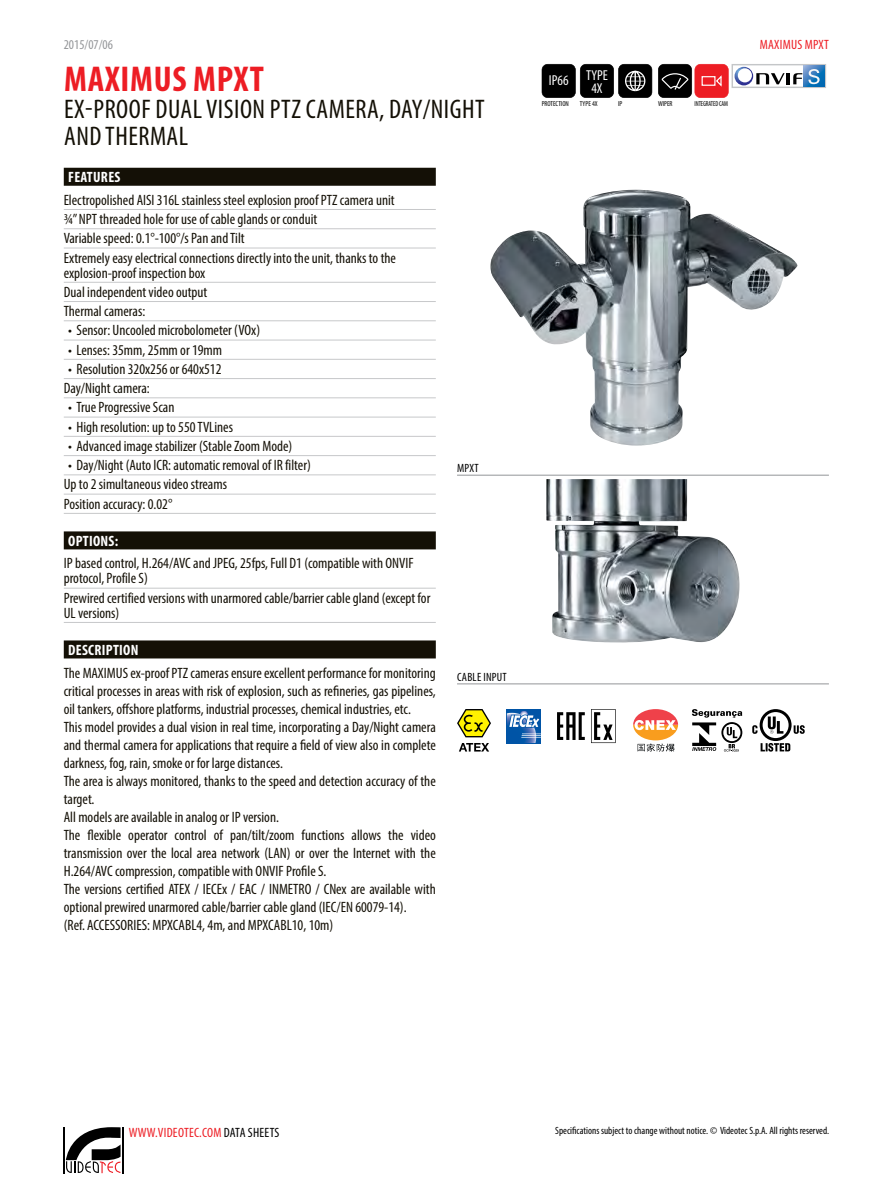
<style>
.page{position:relative;width:893px;height:1191px;background:#fff}
.page>*{position:absolute;margin:0;border:0;box-sizing:border-box;transform-origin:0 0}
.t1{font:700 condensed 36px "Myriad Pro";letter-spacing:.02em;color:#ed1d24}
.t2{font:condensed 27px/27px "Myriad Pro";letter-spacing:.02em;color:#141006}
.t3{font:condensed 15px/18px "Myriad Pro";color:#141006}
.t4{font:700 condensed 15px "Myriad Pro";letter-spacing:.02em;color:#fff}
.t5{font:condensed 14.4px/13.2px "Myriad Pro";color:#fff;text-align:center}
.t6{font:condensed 13.5px "Myriad Pro";letter-spacing:.02em;color:#ed1d24}
.t7{font:condensed 13.5px "Myriad Pro";color:#939598}
.t8{font:condensed 12px "Myriad Pro";letter-spacing:.02em;color:#000}
.t9{font:condensed 10.5px "Myriad Pro";color:#000}
.t10{font:condensed 7.2px "Myriad Pro";color:#000}
.t11{font:condensed 7.2px "Myriad Pro";color:#000;scale:.9 1}
.s1{color:#000}
</style>
<div class="page">
<hr style="left:64px;top:1127px;width:1px;height:46px;background:#000">
<hr style="left:122px;top:1127px;width:1px;height:46px;background:#000">
<svg style="left:66px;top:1127px;width:55px;height:46px"></svg>
<svg style="left:542px;top:64px;width:110px;height:34px;background:#272727"></svg>
<svg style="left:658px;top:64px;width:168px;height:34px"></svg>
<div style="left:64px;top:168px;width:372px;height:18px;background:#141006"></div>
<hr style="left:64px;top:209px;width:372px;height:1px;background:#c7c8ca">
<hr style="left:64px;top:228px;width:372px;height:1px;background:#c7c8ca">
<hr style="left:64px;top:248px;width:372px;height:1px;background:#c7c8ca">
<hr style="left:64px;top:282px;width:372px;height:1px;background:#c7c8ca">
<hr style="left:64px;top:301px;width:372px;height:1px;background:#c7c8ca">
<hr style="left:64px;top:320px;width:372px;height:1px;background:#c7c8ca">
<hr style="left:64px;top:340px;width:372px;height:1px;background:#c7c8ca">
<hr style="left:64px;top:359px;width:372px;height:1px;background:#c7c8ca">
<hr style="left:64px;top:378px;width:372px;height:1px;background:#c7c8ca">
<hr style="left:64px;top:397px;width:372px;height:1px;background:#c7c8ca">
<hr style="left:64px;top:417px;width:372px;height:1px;background:#c7c8ca">
<hr style="left:64px;top:436px;width:372px;height:1px;background:#c7c8ca">
<hr style="left:64px;top:455px;width:372px;height:1px;background:#c7c8ca">
<hr style="left:64px;top:474px;width:372px;height:1px;background:#c7c8ca">
<hr style="left:64px;top:494px;width:372px;height:1px;background:#c7c8ca">
<hr style="left:64px;top:513px;width:372px;height:1px;background:#c7c8ca">
<div style="left:64px;top:531px;width:372px;height:18px;background:#141006"></div>
<hr style="left:64px;top:588px;width:372px;height:1px;background:#c7c8ca">
<hr style="left:64px;top:622px;width:372px;height:1px;background:#c7c8ca">
<div style="left:64px;top:640px;width:372px;height:18px;background:#141006"></div>
<img style="left:490px;top:190px;width:308px;height:255px">
<hr style="left:457px;top:475px;width:372px;height:1px;background:#939598">
<img style="left:546px;top:479px;width:194px;height:164px">
<hr style="left:457px;top:683px;width:372px;height:1px;background:#939598">
<svg style="left:459px;top:743px;width:30px;height:8px"></svg>
<svg style="left:457px;top:709px;width:34px;height:28px"></svg>
<div style="left:507px;top:709px;width:34px;height:34px;background:#0054a6"></div>
<svg style="left:507px;top:711px;width:34px;height:32px"></svg>
<svg style="left:591px;top:709px;width:25px;height:34px"></svg>
<svg style="left:557px;top:712px;width:28px;height:28px"></svg>
<svg style="left:633px;top:709px;width:45px;height:42px"></svg>
<svg style="left:692px;top:709px;width:50px;height:42px"></svg>
<svg style="left:752px;top:709px;width:53px;height:42px"></svg>
<p class="t7" style="left:64px;top:37px;width:51px">2015/07/06</p>
<p class="t6" style="left:760px;top:37px;width:71px">MAXIMUS MPXT</p>
<h1 class="t1" style="left:64px;top:56px;width:201px">MAXIMUS MPXT</h1>
<h2 class="t2" style="left:64px;top:95px;width:422px">EX-PROOF DUAL VISION PTZ CAMERA, DAY/NIGHT<br>AND THERMAL</h2>
<p class="t10" style="left:542px;top:100px;width:29px">PROTECTION</p>
<p class="t5" style="left:549px;top:74px;width:21px">IP66</p>
<p class="t4" style="left:68px;top:168px;width:54px">FEATURES</p>
<p class="t3" style="left:64px;top:190px;width:334px;line-height:19.2px">Electropolished AISI 316L stainless steel explosion proof PTZ camera unit ¾” NPT threaded hole for use of cable glands or conduit<br>Variable speed: 0.1°-100°/s Pan and Tilt<br>Extremely easy electrical connections directly into the unit, thanks to the</p>
<p class="t3" style="left:64px;top:263px;width:145px;line-height:19.2px">explosion-proof inspection box<br>Dual independent video output<br>Thermal cameras:</p>
<p class="t3" style="left:68px;top:321px;width:194px">• Sensor: Uncooled microbolometer (VOx)</p>
<p class="t3" style="left:68px;top:340px;width:156px">• Lenses: 35mm, 25mm or 19mm</p>
<p class="t3" style="left:64px;top:359px;width:159px;line-height:19.2px">• Resolution 320x256 or 640x512<br>Day/Night camera:</p>
<p class="t3" style="left:68px;top:398px;width:108px">• True Progressive Scan</p>
<p class="t3" style="left:68px;top:417px;width:167px">• High resolution: up to 550 TVLines</p>
<p class="t3" style="left:68px;top:437px;width:226px">• Advanced image stabilizer (Stable Zoom Mode)</p>
<p class="t3" style="left:64px;top:455px;width:249px;line-height:19.2px">• Day/Night (Auto ICR: automatic removal of IR filter)<br>Up to 2 simultaneous video streams<br>Position accuracy: 0.02°</p>
<p class="t4" style="left:68px;top:531px;width:51px">OPTIONS:</p>
<p class="t3" style="left:64px;top:556px;width:351px;line-height:15px">IP based control, H.264/AVC and JPEG, 25fps, Full D1 (compatible with ONVIF protocol, Profile S)</p>
<p class="t3" style="left:64px;top:590px;width:368px;line-height:15px">Prewired certified versions with unarmored cable/barrier cable gland (except for<br>UL versions)</p>
<p class="t4" style="left:68px;top:640px;width:72px">DESCRIPTION</p>
<p class="t3" style="left:64px;top:664px;width:374px">The MAXIMUS ex-proof PTZ cameras ensure excellent performance for monitoring critical processes in areas with risk of explosion, such as refineries, gas pipelines, oil tankers, offshore platforms, industrial processes, chemical industries, etc.<br>This model provides a dual vision in real time, incorporating a Day/Night camera and thermal camera for applications that require a field of view also in complete darkness, fog, rain, smoke or for large distances.<br>The area is always monitored, thanks to the speed and detection accuracy of the target.<br>All models are available in analog or IP version.<br>The flexible operator control of pan/tilt/zoom functions allows the video transmission over the local area network (LAN) or over the Internet with the H.264/AVC compression, compatible with ONVIF Profile S.<br>The versions certified ATEX / IECEx / EAC / INMETRO / CNex are available with optional prewired unarmored cable/barrier cable gland (IEC/EN 60079-14).<br>(Ref. ACCESSORIES: MPXCABL4, 4m, and MPXCABL10, 10m)</p>
<p class="t8" style="left:457px;top:460px;width:23px">MPXT</p>
<p class="t8" style="left:457px;top:669px;width:51px">CABLE INPUT</p>
<p class="t5" style="left:586px;top:69px;width:23px">TYPE<br>4X</p>
<p class="t10" style="left:580px;top:100px;width:19px">TYPE 4X</p>
<p class="t10" style="left:618px;top:100px;width:6px">IP</p>
<p class="t10" style="left:658px;top:100px;width:16px">WIPER</p>
<p class="t11" style="left:695px;top:100px;width:39px">INTEGRATED CAM</p>
<p class="t6" style="left:129px;top:1124px;width:152px">WWW.VIDEOTEC.COM <span class="s1">DATA SHEETS</span></p>
<p class="t9" style="left:555px;top:1124px;width:275px">Specifications subject to change without notice. © Videotec S.p.A. All rights reserved.</p>
</div>
